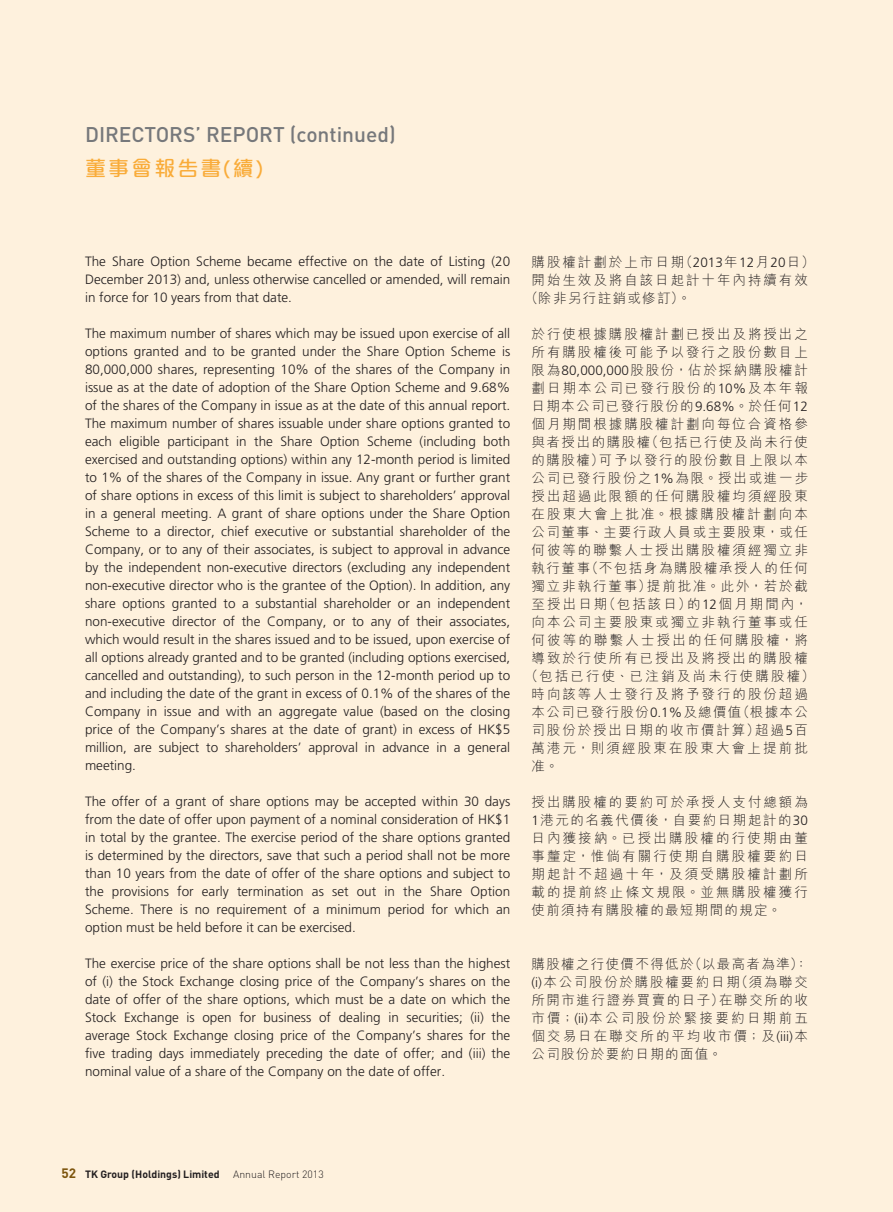
<style>
.page{position:relative;width:893px;height:1212px;background:#fef1dd}
.page>*{position:absolute;margin:0;border:0;box-sizing:border-box;transform-origin:0 0}
.t1{font:500 21px "DIN Pro";color:#76787b}
.t2{font:500 21px "M Elle HK";letter-spacing:.1em;color:#f9ac3a}
.t3{font:300 13.5px/18px "Frutiger LT Std";color:#231f20;text-align:justify}
.t4{font:300 13.5px/18px "M Hei HK";letter-spacing:.145em;color:#231f20;text-align:justify}
.t5{font:300 13.5px "M Hei HK";letter-spacing:.115em;color:#231f20}
.t6{font:300 13.5px "M Hei HK";letter-spacing:.1em;color:#231f20}
.t7{font:300 13.5px "M Hei HK";letter-spacing:.125em;color:#231f20}
.t8{font:300 13.5px "M Hei HK";letter-spacing:.105em;color:#231f20}
.t9{font:700 10.5px "DIN Pro";color:#231f20}
.t10{font:300 10.5px "DIN Pro";color:#231f20}
.s1{font-family:"Frutiger LT Std"}
.s2{font-size:13.5px;color:#7d550d}
</style>
<div class="page">
<h1 class="t1" style="left:85px;top:127px;width:312px">DIRECTORS’ REPORT (continued)</h1>
<h1 class="t2" style="left:85px;top:160px;width:179px">董事會報告書(續)</h1>
<p class="t3" style="left:85px;top:253px;width:427px">The Share Option Scheme became effective on the date of Listing (20<br>December 2013) and, unless otherwise cancelled or amended, will remain in force for 10 years from that date.</p>
<p class="t3" style="left:85px;top:325px;width:427px">The maximum number of shares which may be issued upon exercise of all options granted and to be granted under the Share Option Scheme is 80,000,000 shares, representing 10% of the shares of the Company in issue as at the date of adoption of the Share Option Scheme and 9.68% of the shares of the Company in issue as at the date of this annual report.<br>The maximum number of shares issuable under share options granted to each eligible participant in the Share Option Scheme (including both exercised and outstanding options) within any 12-month period is limited to 1% of the shares of the Company in issue. Any grant or further grant of share options in excess of this limit is subject to shareholders’ approval in a general meeting. A grant of share options under the Share Option Scheme to a director, chief executive or substantial shareholder of the Company, or to any of their associates, is subject to approval in advance by the independent non-executive directors (excluding any independent non-executive director who is the grantee of the Option). In addition, any share options granted to a substantial shareholder or an independent non-executive director of the Company, or to any of their associates, which would result in the shares issued and to be issued, upon exercise of all options already granted and to be granted (including options exercised, cancelled and outstanding), to such person in the 12-month period up to and including the date of the grant in excess of 0.1% of the shares of the Company in issue and with an aggregate value (based on the closing price of the Company’s shares at the date of grant) in excess of HK$5 million, are subject to shareholders’ approval in advance in a general meeting.</p>
<p class="t3" style="left:85px;top:793px;width:427px">The offer of a grant of share options may be accepted within 30 days from the date of offer upon payment of a nominal consideration of HK$1 in total by the grantee. The exercise period of the share options granted is determined by the directors, save that such a period shall not be more than 10 years from the date of offer of the share options and subject to the provisions for early termination as set out in the Share Option Scheme. There is no requirement of a minimum period for which an option must be held before it can be exercised.</p>
<p class="t3" style="left:85px;top:955px;width:427px">The exercise price of the share options shall be not less than the highest of (i) the Stock Exchange closing price of the Company’s shares on the date of offer of the share options, which must be a date on which the Stock Exchange is open for business of dealing in securities; (ii) the average Stock Exchange closing price of the Company’s shares for the five trading days immediately preceding the date of offer; and (iii) the nominal value of a share of the Company on the date of offer.</p>
<p class="t4" style="left:531px;top:255px;width:285px">購股權計劃於上市日期（<span class="s1">2013</span>年<span class="s1">12</span>月<span class="s1">20</span>日）</p>
<p class="t4" style="left:531px;top:273px;width:278px">開始生效及將自該日起計十年內持續有效</p>
<p class="t6" style="left:525px;top:293px;width:168px">（除非另行註銷或修訂）。</p>
<p class="t4" style="left:531px;top:327px;width:278px">於行使根據購股權計劃已授出及將授出之</p>
<p class="t4" style="left:531px;top:345px;width:278px">所有購股權後可能予以發行之股份數目上</p>
<p class="t7" style="left:531px;top:365px;width:278px">限為<span class="s1">80,000,000</span>股股份，佔於採納購股權計</p>
<p class="t4" style="left:531px;top:381px;width:278px">劃日期本公司已發行股份的<span class="s1">10%</span>及本年報</p>
<p class="t6" style="left:531px;top:401px;width:278px">日期本公司已發行股份的<span class="s1">9.68%</span>。於任何<span class="s1">12</span></p>
<p class="t4" style="left:531px;top:417px;width:278px">個月期間根據購股權計劃向每位合資格參</p>
<p class="t5" style="left:531px;top:437px;width:278px">與者授出的購股權（包括已行使及尚未行使</p>
<p class="t5" style="left:531px;top:455px;width:278px">的購股權）可予以發行的股份數目上限以本</p>
<p class="t4" style="left:531px;top:471px;width:278px">公司已發行股份之<span class="s1">1%</span>為限。授出或進一步</p>
<p class="t4" style="left:531px;top:489px;width:278px">授出超過此限額的任何購股權均須經股東</p>
<p class="t4" style="left:531px;top:507px;width:278px">在股東大會上批准。根據購股權計劃向本</p>
<p class="t8" style="left:531px;top:527px;width:278px">公司董事、主要行政人員或主要股東，或任</p>
<p class="t4" style="left:531px;top:543px;width:278px">何彼等的聯繫人士授出購股權須經獨立非</p>
<p class="t5" style="left:531px;top:563px;width:278px">執行董事（不包括身為購股權承授人的任何</p>
<p class="t4" style="left:531px;top:579px;width:278px">獨立非執行董事）提前批准。此外，若於截</p>
<p class="t4" style="left:531px;top:597px;width:278px">至授出日期（包括該日）的<span class="s1">12</span>個月期間內，</p>
<p class="t4" style="left:531px;top:615px;width:278px">向本公司主要股東或獨立非執行董事或任</p>
<p class="t4" style="left:531px;top:633px;width:278px">何彼等的聯繫人士授出的任何購股權，將</p>
<p class="t4" style="left:531px;top:651px;width:278px">導致於行使所有已授出及將授出的購股權</p>
<p class="t4" style="left:525px;top:669px;width:291px">（包括已行使、已注銷及尚未行使購股權）</p>
<p class="t4" style="left:531px;top:687px;width:278px">時向該等人士發行及將予發行的股份超過</p>
<p class="t6" style="left:531px;top:707px;width:278px">本公司已發行股份<span class="s1">0.1%</span>及總價值（根據本公</p>
<p class="t4" style="left:531px;top:723px;width:278px">司股份於授出日期的收市價計算）超過<span class="s1">5</span>百</p>
<p class="t4" style="left:531px;top:741px;width:278px">萬港元，則須經股東在股東大會上提前批</p>
<p class="t4" style="left:531px;top:759px;width:28px">准。</p>
<p class="t4" style="left:531px;top:795px;width:278px">授出購股權的要約可於承授人支付總額為<span class="s1">1</span>港元的名義代價後，自要約日期起計的<span class="s1">30</span>日內獲接納。已授出購股權的行使期由董事釐定，惟倘有關行使期自購股權要約日期起計不超過十年，及須受購股權計劃所載的提前終止條文規限。並無購股權獲行使前須持有購股權的最短期間的規定。</p>
<p class="t4" style="left:532px;top:957px;width:278px">購股權之行使價不得低於（以最高者為準）：<span class="s1">(i)</span>本公司股份於購股權要約日期（須為聯交所開市進行證券買賣的日子）在聯交所的收市價；<span class="s1">(ii)</span>本公司股份於緊接要約日期前五個交易日在聯交所的平均收市價；及<span class="s1">(iii)</span>本公司股份於要約日期的面值。</p>
<p class="t9" style="left:62px;top:1170px;width:159px"><span class="s2">52</span> TK Group (Holdings) Limited</p>
<p class="t10" style="left:233px;top:1170px;width:92px">Annual Report 2013</p>
</div>
